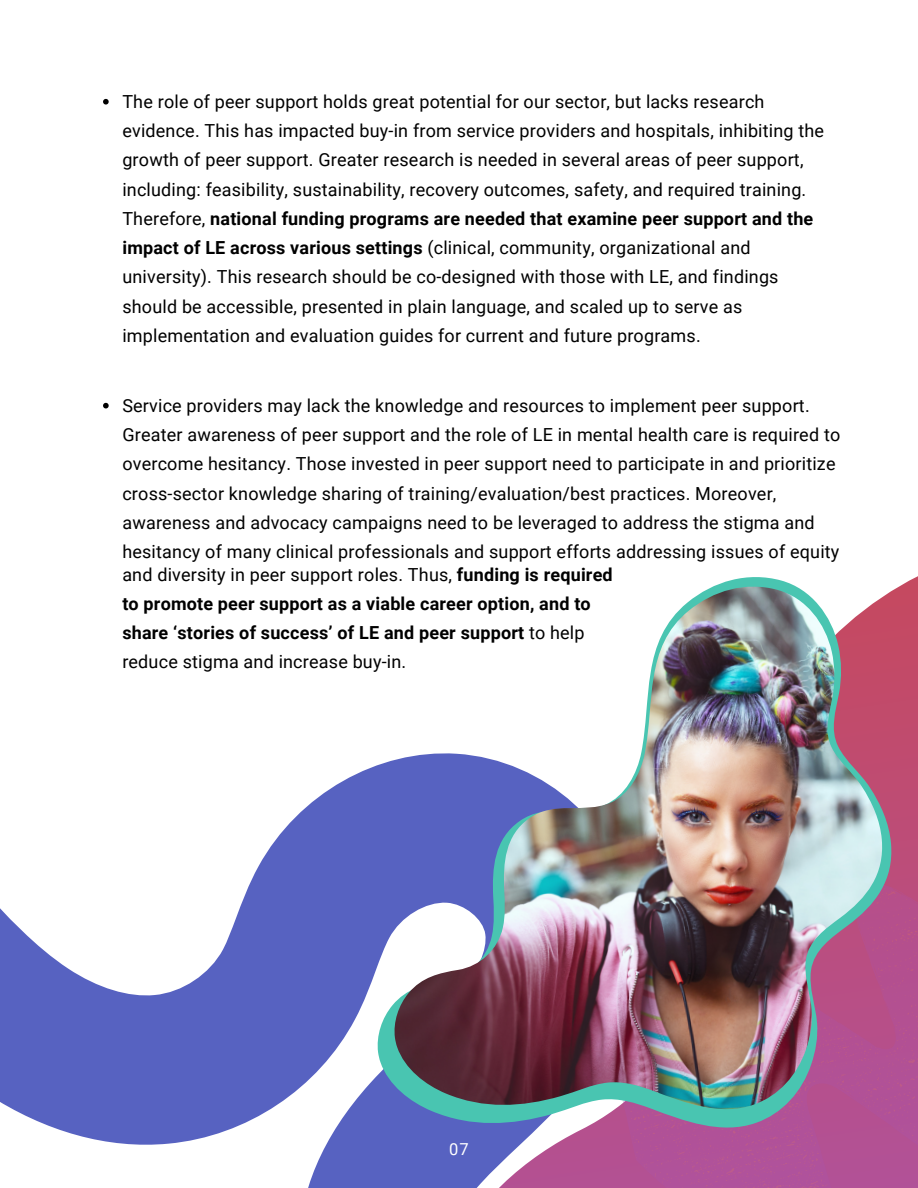
<style>
.page{position:relative;width:918px;height:1188px;background:#fff}
.page>*{position:absolute;margin:0;border:0;box-sizing:border-box;transform-origin:0 0}
.t1{font:18px/29.2px "Roboto";letter-spacing:.01em;color:#000}
.t2{font:700 18px/29.2px "Roboto";letter-spacing:.01em;color:#000}
.t3{font:16.5px "Roboto";color:#fff}
.s1{font-weight:700}
.s2{font-weight:400}
</style>
<div class="page">
<div style="left:894px;top:576px;width:24px;height:151px;background:#c34a66"></div>
<svg style="left:0;top:765px;width:497px;height:423px;fill:#5762c1"></svg>
<svg style="left:500px;top:729px;width:418px;height:459px;background:#b55795"></svg>
<svg style="left:376px;top:577px;width:518px;height:558px"></svg>
<img style="left:393px;top:581px;width:492px;height:535px">
<svg style="left:103px;top:99px;width:6px;height:6px"></svg>
<svg style="left:103px;top:403px;width:6px;height:5px"></svg>
<p class="t1" style="left:122px;top:87px;width:703px">The role of peer support holds great potential for our sector, but lacks research evidence. This has impacted buy-in from service providers and hospitals, inhibiting the growth of peer support. Greater research is needed in several areas of peer support, including: feasibility, sustainability, recovery outcomes, safety, and required training.<br>Therefore, <span class="s1">national funding programs are needed that examine peer support and the impact of LE across various settings</span> (clinical, community, organizational and university). This research should be co-designed with those with LE, and findings should be accessible, presented in plain language, and scaled up to serve as implementation and evaluation guides for current and future programs.</p>
<p class="t1" style="left:122px;top:391px;width:719px">Service providers may lack the knowledge and resources to implement peer support.<br>Greater awareness of peer support and the role of LE in mental health care is required to overcome hesitancy. Those invested in peer support need to participate in and prioritize cross-sector knowledge sharing of training/evaluation/best practices. Moreover, awareness and advocacy campaigns need to be leveraged to address the stigma and hesitancy of many clinical professionals and support efforts addressing issues of equity</p>
<p class="t2" style="left:122px;top:560px;width:492px"><span class="s2">and diversity in peer support roles. Thus,</span> funding is required to promote peer support as a viable career option, and to share ‘stories of success’ of LE and peer support <span class="s2">to help reduce stigma and increase buy-in.</span></p>
<p class="t3" style="left:449px;top:1140px;width:21px">07</p>
</div>
